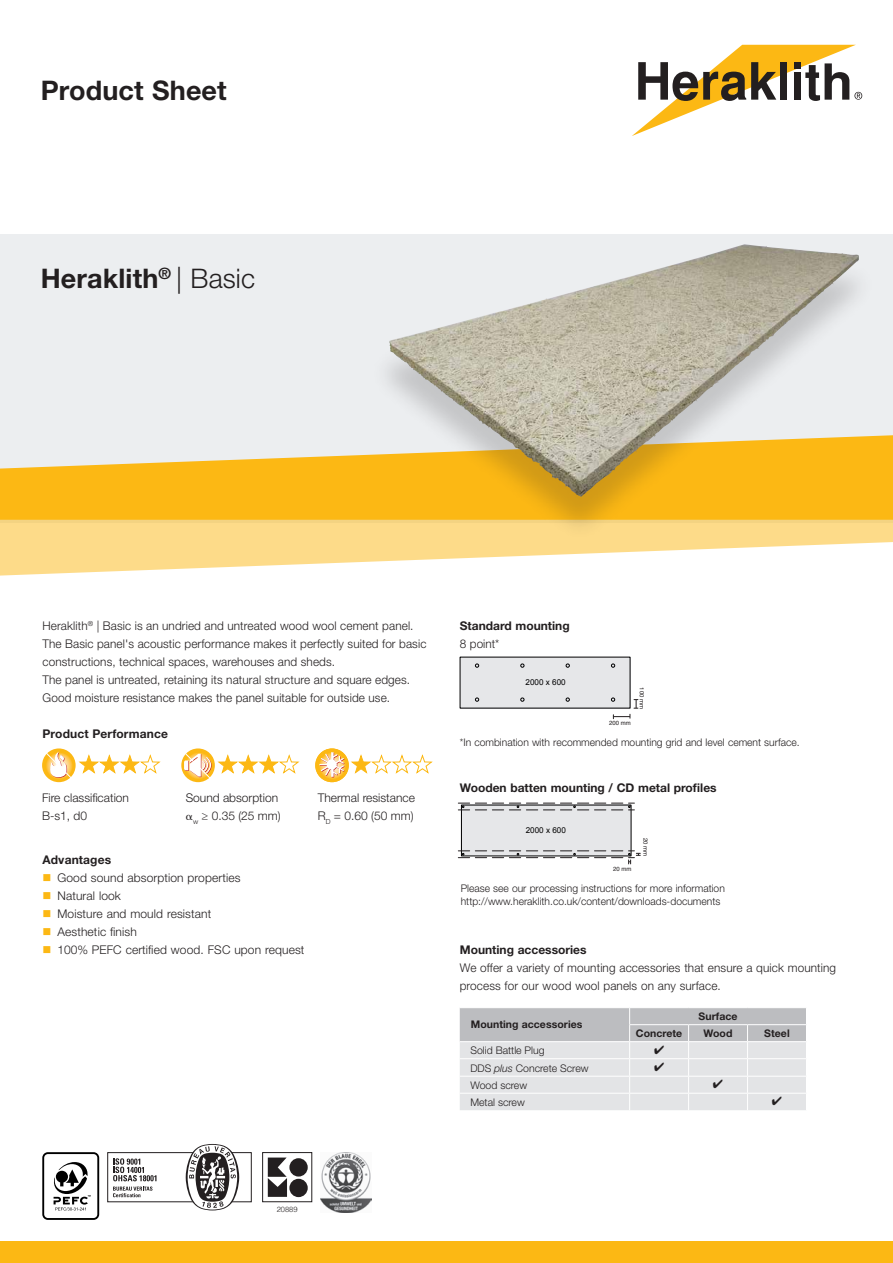
<style>
.page{position:relative;width:893px;height:1263px;background:#fff}
.page>*{position:absolute;margin:0;border:0;box-sizing:border-box;transform-origin:0 0}
.t1{font:700 27px "Helvetica Neue LT Std";letter-spacing:.005em;color:#231f20}
.t2{font:300 12px/18px "Helvetica Neue LT Std";letter-spacing:.01em;color:#231f20}
.t3{font:700 12px "Helvetica Neue LT Std";color:#231f20}
.t4{font:300 10.5px/13.5px "Helvetica Neue LT Std";color:#231f20}
.t5{font:700 10.5px "Helvetica Neue LT Std";letter-spacing:.005em;color:#231f20}
.t6{font:8.1px "Arial";color:#000001}
.t7{font:300 7.5px "Helvetica";color:#231f20}
.t8{font:6px "Helvetica";color:#231f20}
.s1{font-weight:300}
.s2{font-family:"Universal Greekwith Math Pi";font-weight:400}
.s3{color:#fcb814}
.s4{font-style:italic}
</style>
<div class="page">
<div style="left:0;top:234px;width:893px;height:288px;background:#eceef0"></div>
<svg style="left:0;top:520px;width:893px;height:56px;fill:#fddb89"></svg>
<svg style="left:0;top:435px;width:893px;height:85px;fill:#fcb814"></svg>
<svg style="left:632px;top:45px;width:230px;height:91px"></svg>
<div style="left:0;top:1242px;width:893px;height:21px;background:#fcb814"></div>
<svg style="left:42px;top:748px;width:34px;height:34px"></svg>
<svg style="left:45px;top:751px;width:116px;height:28px"></svg>
<svg style="left:181px;top:748px;width:34px;height:34px"></svg>
<svg style="left:184px;top:752px;width:116px;height:28px"></svg>
<svg style="left:351px;top:755px;width:82px;height:19px"></svg>
<svg style="left:315px;top:748px;width:34px;height:34px"></svg>
<svg style="left:319px;top:752px;width:25px;height:25px"></svg>
<div style="left:460px;top:657px;width:170px;height:51px;background:#e6e7e9"></div>
<svg style="left:611px;top:698px;width:27px;height:21px"></svg>
<div style="left:262px;top:1152px;width:50px;height:50px;border:1px solid #231f20"></div>
<div style="left:289px;top:1158px;width:19px;height:18px;background:#231f20;border-radius:50%"></div>
<div style="left:289px;top:1179px;width:19px;height:18px;background:#231f20;border-radius:50%"></div>
<svg style="left:268px;top:1157px;width:19px;height:40px"></svg>
<div style="left:42px;top:1152px;width:57px;height:68px;border:2px solid #000;border-radius:5px"></div>
<svg style="left:53px;top:1162px;width:38px;height:48px"></svg>
<img style="left:321px;top:1152px;width:51px;height:60px">
<svg style="left:107px;top:1144px;width:145px;height:66px"></svg>
<div style="left:371px;top:252px;width:506px;height:289px;background:#231f20;opacity:.2"></div>
<img style="left:389px;top:245px;width:351px;height:237px">
<svg style="left:458px;top:803px;width:176px;height:8px"></svg>
<svg style="left:458px;top:850px;width:182px;height:14px"></svg>
<div style="left:461px;top:804px;width:170px;height:51px;background:#e6e7e9"></div>
<svg style="left:460px;top:1008px;width:346px;height:102px;background:#d8d8db"></svg>
<h1 class="t1" style="left:41px;top:73px;width:187px">Product Sheet</h1>
<h1 class="t1" style="left:41px;top:262px;width:216px">Heraklith<sup>®</sup> <span class="s1">| Basic</span></h1>
<p class="t2" style="left:43px;top:616px;width:385px">Heraklith<sup>®</sup> | Basic is an undried and untreated wood wool cement panel.<br>The Basic panel's acoustic performance makes it perfectly suited for basic constructions, technical spaces, warehouses and sheds.<br>The panel is untreated, retaining its natural structure and square edges.<br>Good moisture resistance makes the panel suitable for outside use.</p>
<p class="t3" style="left:43px;top:726px;width:127px">Product Performance</p>
<p class="t2" style="left:42px;top:789px;width:88px">Fire classification<br>B-s1, d0</p>
<p class="t2" style="left:186px;top:789px;width:97px">Sound absorption <span class="s2">a</span><sub>w</sub> ≥ 0.35 (25 mm)</p>
<p class="t2" style="left:318px;top:789px;width:99px">Thermal resistance<br>R<sub>D</sub> = 0.60 (50 mm)</p>
<p class="t3" style="left:43px;top:852px;width:70px">Advantages</p>
<p class="t2" style="left:43px;top:868px;width:199px"><span class="s3">■</span> Good sound absorption properties</p>
<p class="t2" style="left:43px;top:886px;width:80px"><span class="s3">■</span> Natural look</p>
<p class="t2" style="left:43px;top:904px;width:170px"><span class="s3">■</span> Moisture and mould resistant</p>
<p class="t2" style="left:43px;top:922px;width:96px"><span class="s3">■</span> Aesthetic finish</p>
<p class="t2" style="left:43px;top:940px;width:263px"><span class="s3">■</span> 100% PEFC certified wood. FSC upon request</p>
<p class="t3" style="left:460px;top:618px;width:111px">Standard mounting</p>
<p class="t2" style="left:460px;top:634px;width:41px">8 point*</p>
<p class="t6" style="left:526px;top:677px;width:42px">2000 x 600</p>
<p class="t8" style="left:609px;top:718px;width:23px">200 mm</p>
<p class="t8" style="left:647px;top:687px;width:23px;rotate:90deg">100 mm</p>
<p class="t4" style="left:460px;top:735px;width:341px">*In combination with recommended mounting grid and level cement surface.</p>
<p class="t6" style="left:526px;top:738px;width:42px">2000 x 600</p>
<p class="t8" style="left:613px;top:778px;width:20px">20 mm</p>
<p class="t3" style="left:460px;top:780px;width:258px">Wooden batten mounting / CD metal profiles</p>
<p class="t6" style="left:526px;top:824px;width:42px">2000 x 600</p>
<p class="t8" style="left:613px;top:864px;width:20px">20 mm</p>
<p class="t8" style="left:650px;top:838px;width:20px;rotate:90deg">20 mm</p>
<p class="t4" style="left:461px;top:881px;width:266px">Please see our processing instructions for more information http://www.heraklith.co.uk/content/downloads-documents</p>
<p class="t3" style="left:460px;top:942px;width:128px">Mounting accessories</p>
<p class="t2" style="left:460px;top:958px;width:378px">We offer a variety of mounting accessories that ensure a quick mounting process for our wood wool panels on any surface.</p>
<p class="t5" style="left:471px;top:1018px;width:113px">Mounting accessories</p>
<p class="t4" style="left:470px;top:1044px;width:76px">Solid Battle Plug</p>
<p class="t4" style="left:470px;top:1061px;width:120px">DDS <span class="s4">plus</span> Concrete Screw</p>
<p class="t4" style="left:470px;top:1078px;width:58px">Wood screw</p>
<p class="t4" style="left:470px;top:1095px;width:56px">Metal screw</p>
<p class="t5" style="left:698px;top:1010px;width:41px">Surface</p>
<p class="t5" style="left:636px;top:1027px;width:48px">Concrete</p>
<p class="t5" style="left:704px;top:1027px;width:30px">Wood</p>
<p class="t5" style="left:764px;top:1027px;width:27px">Steel</p>
<p class="t7" style="left:277px;top:1202px;width:22px">20889</p>
</div>
